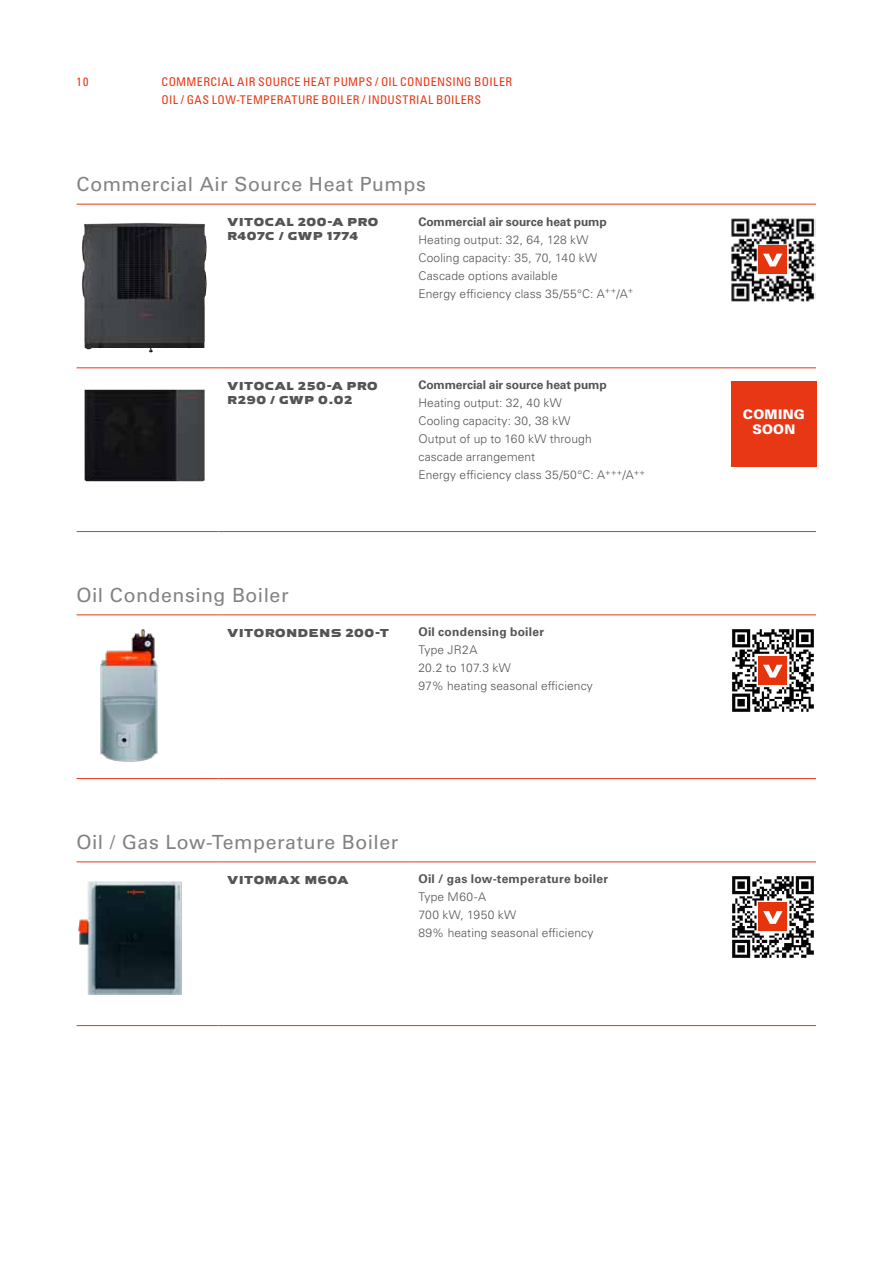
<style>
.page{position:relative;width:893px;height:1263px;background:#fff}
.page>*{position:absolute;margin:0;border:0;box-sizing:border-box;transform-origin:0 0}
.t1{font:19.5px "Univers LTCYR 55 Roman";letter-spacing:.03em;color:#818383}
.t2{font:900 13.2px/15.8px "Univers LTCYR 75";letter-spacing:.015em;color:#fff;text-align:center}
.t3{font:300 12px/18px "Univers LTCYR 45";letter-spacing:.01em;color:#535454}
.t4{font:condensed 12px/18px "Univers LTCYR 57";letter-spacing:.03em;color:#e83714}
.t5{font:700 12px/14.4px "Viessmann";letter-spacing:.035em;color:#535454}
.t6{font:700 12px "Univers LTCYR 65";color:#535454}
.t7{font:700 12px "Univers LTCYR 65";letter-spacing:.02em;color:#535454}
</style>
<div class="page">
<hr style="left:77px;top:861px;width:142px;height:1px;background:#e83714">
<hr style="left:219px;top:861px;width:191px;height:1px;background:#e83714">
<hr style="left:410px;top:861px;width:406px;height:1px;background:#e83714">
<hr style="left:77px;top:1025px;width:142px;height:1px;background:#e83714">
<hr style="left:219px;top:1025px;width:191px;height:1px;background:#e83714">
<hr style="left:410px;top:1025px;width:406px;height:1px;background:#e83714">
<img style="left:78px;top:882px;width:104px;height:112px">
<hr style="left:77px;top:614px;width:142px;height:1px;background:#e83714">
<hr style="left:219px;top:614px;width:191px;height:1px;background:#e83714">
<hr style="left:410px;top:614px;width:406px;height:1px;background:#e83714">
<hr style="left:77px;top:778px;width:142px;height:1px;background:#e83714">
<hr style="left:219px;top:778px;width:191px;height:1px;background:#e83714">
<hr style="left:410px;top:778px;width:406px;height:1px;background:#e83714">
<img style="left:100px;top:629px;width:58px;height:133px">
<hr style="left:77px;top:204px;width:142px;height:1px;background:#e83714">
<hr style="left:219px;top:204px;width:191px;height:1px;background:#e83714">
<hr style="left:410px;top:204px;width:406px;height:1px;background:#e83714">
<hr style="left:77px;top:367px;width:142px;height:1px;background:#e83714">
<hr style="left:219px;top:367px;width:191px;height:1px;background:#e83714">
<hr style="left:410px;top:367px;width:406px;height:1px;background:#e83714">
<hr style="left:77px;top:531px;width:142px;height:1px;background:#e83714">
<hr style="left:219px;top:531px;width:191px;height:1px;background:#e83714">
<hr style="left:410px;top:531px;width:406px;height:1px;background:#e83714">
<img style="left:82px;top:223px;width:125px;height:129px">
<img style="left:84px;top:390px;width:121px;height:91px">
<div style="left:731px;top:381px;width:85px;height:85px;background:#e83714"></div>
<img style="left:732px;top:876px;width:82px;height:82px">
<div style="left:759px;top:903px;width:28px;height:28px;background:#e6340d"></div>
<svg style="left:763px;top:911px;width:20px;height:13px"></svg>
<img style="left:732px;top:629px;width:82px;height:83px">
<div style="left:759px;top:656px;width:28px;height:29px;background:#e6340d"></div>
<svg style="left:763px;top:665px;width:19px;height:12px"></svg>
<img style="left:731px;top:218px;width:84px;height:84px">
<div style="left:759px;top:245px;width:28px;height:29px;background:#e6340d"></div>
<svg style="left:763px;top:254px;width:19px;height:12px"></svg>
<p class="t4" style="left:77px;top:73px;width:13px">10</p>
<p class="t4" style="left:162px;top:73px;width:352px">COMMERCIAL AIR SOURCE HEAT PUMPS / OIL CONDENSING BOILER<br>OIL / GAS LOW-TEMPERATURE BOILER / INDUSTRIAL BOILERS</p>
<h1 class="t1" style="left:77px;top:170px;width:351px">Commercial Air Source Heat Pumps</h1>
<p class="t5" style="left:227px;top:215px;width:153px">VITOCAL 200-A PRO<br>R407C / GWP 1774</p>
<p class="t6" style="left:418px;top:213px;width:190px">Commercial air source heat pump</p>
<p class="t3" style="left:418px;top:230px;width:216px">Heating output: 32, 64, 128 kW<br>Cooling capacity: 35, 70, 140 kW<br>Cascade options available<br>Energy efficiency class 35/55°C: A<sup>++</sup>/A<sup>+</sup></p>
<p class="t5" style="left:227px;top:379px;width:152px">VITOCAL 250-A PRO<br>R290 / GWP 0.02</p>
<p class="t6" style="left:418px;top:377px;width:190px">Commercial air source heat pump</p>
<p class="t3" style="left:418px;top:394px;width:228px">Heating output: 32, 40 kW<br>Cooling capacity: 30, 38 kW<br>Output of up to 160 kW through<br>cascade arrangement<br>Energy efficiency class 35/50°C: A<sup>+++</sup>/A<sup>++</sup></p>
<p class="t2" style="left:743px;top:405px;width:63px">COMING<br>SOON</p>
<h1 class="t1" style="left:77px;top:581px;width:214px">Oil Condensing Boiler</h1>
<p class="t5" style="left:227px;top:626px;width:163px">VITORONDENS 200-T</p>
<p class="t7" style="left:418px;top:624px;width:127px">Oil condensing boiler</p>
<p class="t3" style="left:418px;top:641px;width:176px">Type JR2A<br>20.2 to 107.3 kW<br>97% heating seasonal efficiency</p>
<h1 class="t1" style="left:77px;top:828px;width:323px">Oil / Gas Low-Temperature Boiler</h1>
<p class="t5" style="left:227px;top:873px;width:122px">VITOMAX M60A</p>
<p class="t7" style="left:418px;top:871px;width:191px">Oil / gas low-temperature boiler</p>
<p class="t3" style="left:418px;top:888px;width:177px">Type M60-A<br>700 kW, 1950 kW<br>89% heating seasonal efficiency</p>
</div>
